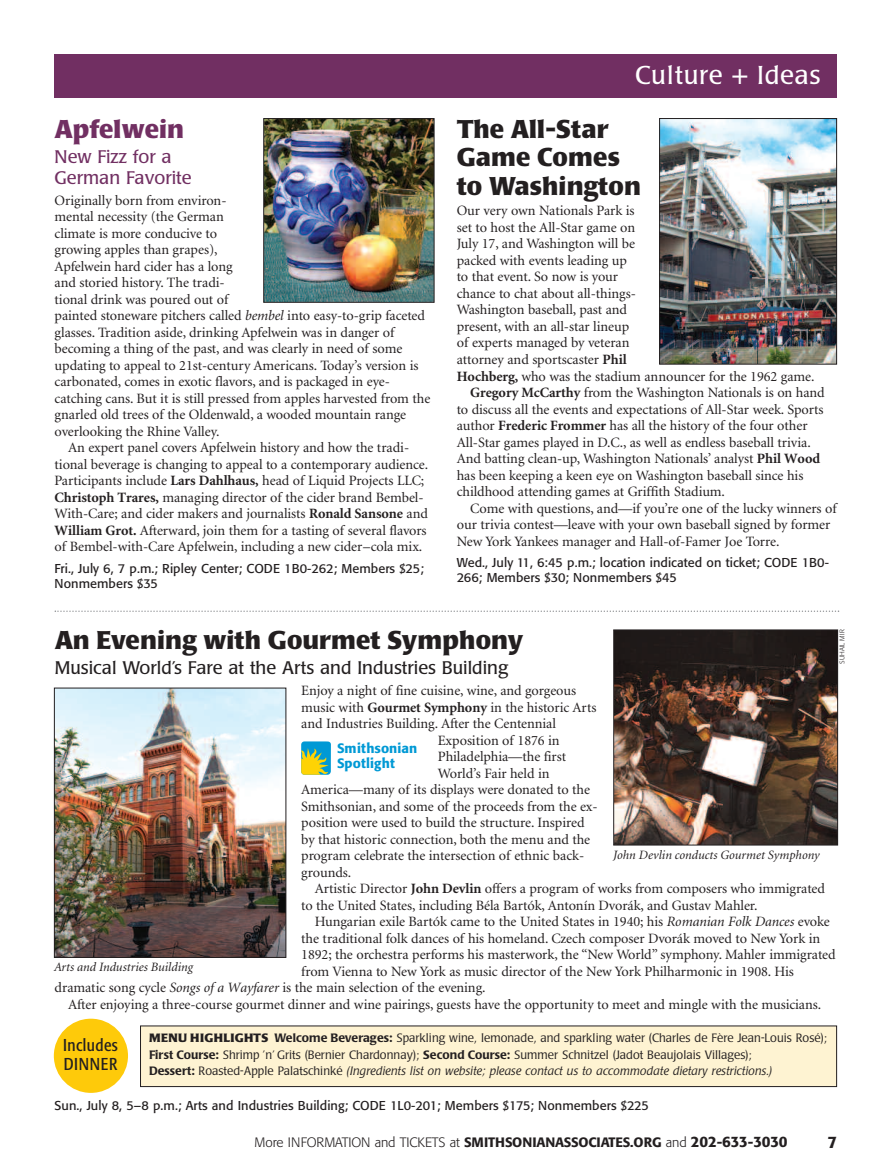
<style>
.page{position:relative;width:891px;height:1175px;background:#fff}
.page>*{position:absolute;margin:0;border:0;box-sizing:border-box;transform-origin:0 0}
.t1{font:700 25.5px/28.5px "Poppl Laudatio";letter-spacing:.005em;color:#231f20}
.t2{font:25.5px "Poppl Laudatio";letter-spacing:.025em;color:#fff}
.t3{font:700 25.5px "Poppl Laudatio";letter-spacing:.005em;color:#712f62}
.t4{font:18px "Poppl Laudatio";color:#231f20}
.t5{font:18px/21px "Poppl Laudatio";color:#712f62}
.t6{font:condensed 17.1px/19px "Formata";letter-spacing:.025em;color:#231f20}
.t7{font:500 16.5px "Formata";color:#231f20}
.t8{font:14.25px/16.5px "Minion";letter-spacing:-.005em;color:#231f20}
.t9{font:300 13.5px "Formata";letter-spacing:-.005em;color:#231f20}
.t10{font:500 13.5px/15px "Formata";letter-spacing:.01em;color:#0099d5}
.t11{font:12.75px/15.8px "Formata";letter-spacing:.005em;color:#231f20}
.t12{font:italic 12.75px "Minion";color:#231f20}
.t13{font:300 12px/16.5px "Poppl Laudatio";letter-spacing:.005em;color:#231f20}
.t14{font:300 6.75px "Formata";letter-spacing:.015em;color:#231f20}
.s1{font-style:italic}
.s2{font-weight:700}
.s3{font-weight:500}
.s4{font-weight:500;font-size:15px}
</style>
<div class="page">
<div style="left:141px;top:1026px;width:695px;height:60px;background:#fef3d2"></div>
<div style="left:54px;top:54px;width:783px;height:43px;background:#712f62"></div>
<img style="left:265px;top:120px;width:167px;height:181px">
<div style="left:263px;top:118px;width:171px;height:185px;border:1px solid #231f20"></div>
<div style="left:54px;top:1018px;width:74px;height:74px;background:#feca0a;border-radius:50%"></div>
<img style="left:615px;top:631px;width:221px;height:212px">
<div style="left:613px;top:629px;width:225px;height:216px;border:1px solid #231f20"></div>
<img style="left:56px;top:689px;width:228px;height:266px">
<div style="left:54px;top:687px;width:232px;height:270px;border:1px solid #231f20"></div>
<svg style="left:301px;top:741px;width:30px;height:33px"></svg>
<svg style="left:55px;top:610px;width:784px;height:2px"></svg>
<img style="left:661px;top:120px;width:174px;height:242px">
<div style="left:659px;top:118px;width:178px;height:246px;border:1px solid #231f20"></div>
<h1 class="t3" style="left:55px;top:119px;width:131px">Apfelwein</h1>
<p class="t5" style="left:55px;top:148px;width:139px">New Fizz for a<br>German Favorite</p>
<p class="t8" style="left:55px;top:193px;width:377px">Originally born from environ-<br>mental necessity (the German<br>climate is more conducive to<br>growing apples than grapes),<br>Apfelwein hard cider has a long<br>and storied history. The tradi-<br>tional drink was poured out of<br>painted stoneware pitchers called <span class="s1">bembel</span> into easy-to-grip faceted glasses. Tradition aside, drinking Apfelwein was in danger of becoming a thing of the past, and was clearly in need of some updating to appeal to 21st-century Americans. Today’s version is carbonated, comes in exotic flavors, and is packaged in eye&shy;catching cans. But it is still pressed from apples harvested from the gnarled old trees of the Oldenwald, a wooded mountain range overlooking the Rhine Valley.</p>
<p class="t8" style="left:55px;top:440px;width:375px;text-align:center">An expert panel covers Apfelwein history and how the tradi&shy;tional beverage is changing to appeal to a contemporary audience.<br>Participants include <span class="s2">Lars Dahlhaus,</span> head of Liquid Projects LLC; <span class="s2">Christoph Trares,</span> managing director of the cider brand Bembel-With-Care; and cider makers and journalists <span class="s2">Ronald Sansone</span> and <span class="s2">William Grot.</span> Afterward, join them for a tasting of several flavors of Bembel-with-Care Apfelwein, including a new cider–cola mix.</p>
<p class="t11" style="left:55px;top:561px;width:371px">Fri., July 6, 7 p.m.; Ripley Center; CODE 1B0-262; Members $25;<br>Nonmembers $35</p>
<h1 class="t2" style="left:635px;top:65px;width:187px">Culture + Ideas</h1>
<h1 class="t1" style="left:457px;top:117px;width:186px">The All-Star<br>Game Comes to Washington</h1>
<p class="t8" style="left:457px;top:204px;width:179px">Our very own Nationals Park is</p>
<p class="t8" style="left:457px;top:220px;width:180px">set to host the All-Star game on</p>
<p class="t8" style="left:457px;top:237px;width:180px">July 17, and Washington will be</p>
<p class="t8" style="left:457px;top:253px;width:172px">packed with events leading up</p>
<p class="t8" style="left:457px;top:270px;width:163px">to that event. So now is your</p>
<p class="t8" style="left:457px;top:286px;width:181px">chance to chat about all-things-</p>
<p class="t8" style="left:457px;top:303px;width:172px">Washington baseball, past and</p>
<p class="t8" style="left:457px;top:319px;width:174px">present, with an all-star lineup</p>
<p class="t8" style="left:457px;top:336px;width:174px">of experts managed by veteran</p>
<p class="t8" style="left:457px;top:352px;width:171px">attorney and sportscaster <span class="s2">Phil</span></p>
<p class="t8" style="left:457px;top:369px;width:359px"><span class="s2">Hochberg,</span> who was the stadium announcer for the 1962 game.</p>
<p class="t8" style="left:470px;top:385px;width:356px"><span class="s2">Gregory McCarthy</span> from the Washington Nationals is on hand</p>
<p class="t8" style="left:457px;top:402px;width:368px">to discuss all the events and expectations of All-Star week. Sports</p>
<p class="t8" style="left:457px;top:418px;width:352px">author <span class="s2">Frederic Frommer</span> has all the history of the four other</p>
<p class="t8" style="left:457px;top:435px;width:356px">All-Star games played in D.C., as well as endless baseball trivia.</p>
<p class="t8" style="left:457px;top:451px;width:365px">And batting clean-up, Washington Nationals’ analyst <span class="s2">Phil Wood</span></p>
<p class="t8" style="left:457px;top:468px;width:348px">has been keeping a keen eye on Washington baseball since his</p>
<p class="t8" style="left:457px;top:484px;width:270px">childhood attending games at Griffith Stadium.</p>
<p class="t8" style="left:470px;top:501px;width:368px">Come with questions, and—if you’re one of the lucky winners of</p>
<p class="t8" style="left:457px;top:517px;width:375px">our trivia contest—leave with your own baseball signed by former</p>
<p class="t8" style="left:457px;top:534px;width:324px">New York Yankees manager and Hall-of-Famer Joe Torre.</p>
<p class="t11" style="left:457px;top:555px;width:374px">Wed., July 11, 6:45 p.m.; location indicated on ticket; CODE 1B0-<br>266; Members $30; Nonmembers $45</p>
<p class="t14" style="left:839px;top:664px;width:36px;rotate:-90deg">SUHAIL MIR</p>
<h1 class="t1" style="left:55px;top:628px;width:470px">An Evening with Gourmet Symphony</h1>
<p class="t4" style="left:55px;top:661px;width:455px">Musical World’s Fare at the Arts and Industries Building</p>
<p class="t8" style="left:301px;top:683px;width:277px">Enjoy a night of fine cuisine, wine, and gorgeous</p>
<p class="t8" style="left:301px;top:700px;width:297px">music with <span class="s2">Gourmet Symphony</span> in the historic Arts</p>
<p class="t8" style="left:301px;top:716px;width:256px">and Industries Building. After the Centennial</p>
<p class="t8" style="left:438px;top:733px;width:123px">Exposition of 1876 in</p>
<p class="t8" style="left:438px;top:749px;width:130px">Philadelphia—the first</p>
<p class="t8" style="left:438px;top:766px;width:113px">World’s Fair held in</p>
<p class="t8" style="left:301px;top:782px;width:290px">America—many of its displays were donated to the</p>
<p class="t8" style="left:301px;top:799px;width:298px">Smithsonian, and some of the proceeds from the ex-</p>
<p class="t8" style="left:301px;top:815px;width:285px">position were used to build the structure. Inspired</p>
<p class="t8" style="left:301px;top:832px;width:290px">by that historic connection, both the menu and the</p>
<p class="t8" style="left:301px;top:848px;width:285px">program celebrate the intersection of ethnic back-</p>
<p class="t8" style="left:301px;top:865px;width:52px">grounds.</p>
<p class="t8" style="left:315px;top:881px;width:512px">Artistic Director <span class="s2">John Devlin</span> offers a program of works from composers who immigrated</p>
<p class="t8" style="left:301px;top:898px;width:458px">to the United States, including Béla Bartók, Antonín Dvorák, and Gustav Mahler.</p>
<p class="t8" style="left:315px;top:914px;width:517px">Hungarian exile Bartók came to the United States in 1940; his <span class="s1">Romanian Folk Dances</span> evoke</p>
<p class="t8" style="left:301px;top:931px;width:521px">the traditional folk dances of his homeland. Czech composer Dvorák moved to New York in</p>
<p class="t8" style="left:301px;top:947px;width:536px">1892; the orchestra performs his masterwork, the “New World” symphony. Mahler immigrated</p>
<p class="t8" style="left:301px;top:964px;width:494px">from Vienna to New York as music director of the New York Philharmonic in 1908. His</p>
<p class="t8" style="left:55px;top:980px;width:433px">dramatic song cycle <span class="s1">Songs of a Wayfarer</span> is the main selection of the evening.</p>
<p class="t8" style="left:68px;top:997px;width:755px">After enjoying a three-course gourmet dinner and wine pairings, guests have the opportunity to meet and mingle with the musicians.</p>
<p class="t10" style="left:337px;top:741px;width:82px">Smithsonian<br>Spotlight</p>
<p class="t12" style="left:613px;top:850px;width:208px">John Devlin conducts Gourmet Symphony</p>
<p class="t12" style="left:54px;top:962px;width:141px">Arts and Industries Building</p>
<p class="t6" style="left:63px;top:1036px;width:56px">Includes<br>DINNER</p>
<p class="t13" style="left:149px;top:1031px;width:680px"><span class="s2">MENU HIGHLIGHTS</span> <span class="s3">Welcome Beverages:</span> Sparkling wine, lemonade, and sparkling water (Charles de Fère Jean-Louis Rosé);<br><span class="s3">First Course:</span> Shrimp ’n’ Grits (Bernier Chardonnay); <span class="s3">Second Course:</span> Summer Schnitzel (Jadot Beaujolais Villages);<br><span class="s3">Dessert:</span> Roasted-Apple Palatschinké <span class="s1">(Ingredients list on website; please contact us to accommodate dietary restrictions.)</span></p>
<p class="t11" style="left:55px;top:1098px;width:596px">Sun., July 8, 5–8 p.m.; Arts and Industries Building; CODE 1L0-201; Members $175; Nonmembers $225</p>
<p class="t9" style="left:255px;top:1136px;width:535px">More INFORMATION and TICKETS at <span class="s3">SMITHSONIANASSOCIATES.ORG</span> and <span class="s4">202-633-3030</span></p>
<p class="t7" style="left:827px;top:1134px;width:11px">7</p>
</div>
